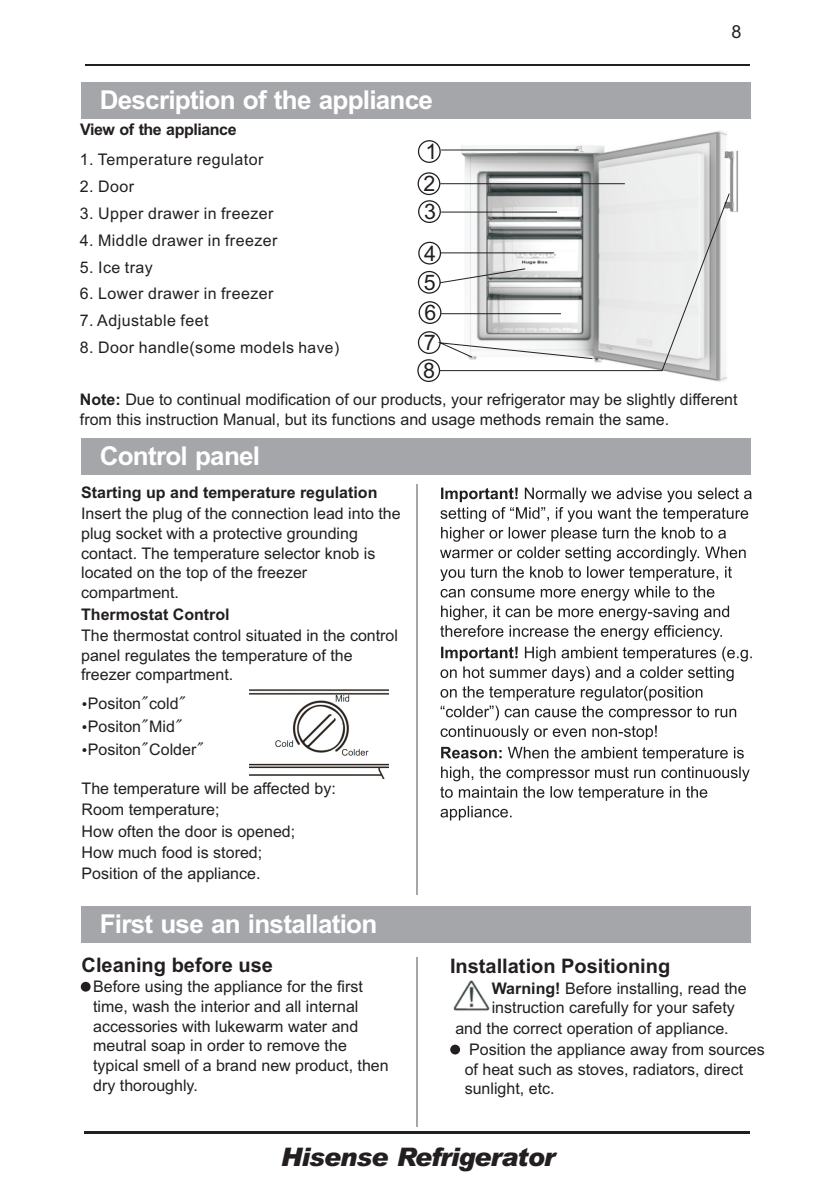
<style>
.page{position:relative;width:840px;height:1191px;background:#fff}
.page>*{position:absolute;margin:0;border:0;box-sizing:border-box;transform-origin:0 0}
.t1{font:700 26px "Arial";letter-spacing:-.03em;color:#fff}
.t2{font:italic 900 25.6px "Arial";letter-spacing:-.035em;color:#231f20}
.t3{font:21.4px/32.2px "Arial";color:#231f20}
.t4{font:700 20px "Arial";color:#231f20}
.t5{font:18px "Arial";color:#231f20}
.t6{font:16px/19.6px "Arial";color:#231f20}
.t7{font:16px "Arial";letter-spacing:.03em;color:#231f20}
.t8{font:700 16px "Arial";color:#231f20}
.t9{font:700 16px "Arial";letter-spacing:-.03em;color:#231f20}
.s1{font-size:15.6px}
.s2{font-weight:700}
.s3{font-family:"Sim Sun"}
</style>
<div class="page">
<img style="left:458px;top:132px;width:257px;height:249px">
<img style="left:715px;top:130px;width:23px;height:252px">
<img style="left:476px;top:146px;width:40px;height:6px">
<div style="left:81px;top:82px;width:669px;height:37px;background:#a5a6aa"></div>
<hr style="left:441px;top:150px;width:137px;height:1px;background:#231f20">
<hr style="left:440px;top:183px;width:184px;height:1px;background:#231f20">
<svg style="left:417px;top:140px;width:23px;height:23px"></svg>
<svg style="left:417px;top:172px;width:23px;height:51px"></svg>
<svg style="left:418px;top:301px;width:21px;height:23px"></svg>
<div style="left:81px;top:438px;width:669px;height:37px;background:#a5a6aa"></div>
<img style="left:249px;top:689px;width:139px;height:90px">
<div style="left:81px;top:906px;width:669px;height:37px;background:#a5a6aa"></div>
<hr style="left:416px;top:484px;width:1px;height:410px;background:#a5a6aa">
<hr style="left:416px;top:956px;width:1px;height:170px;background:#a5a6aa">
<div style="left:81px;top:981px;width:10px;height:10px;background:#231f20;border-radius:50%"></div>
<div style="left:450px;top:1044px;width:10px;height:10px;background:#231f20;border-radius:50%"></div>
<img style="left:453px;top:981px;width:37px;height:30px">
<svg style="left:417px;top:242px;width:22px;height:52px"></svg>
<svg style="left:417px;top:331px;width:175px;height:51px"></svg>
<svg style="left:439px;top:193px;width:290px;height:178px"></svg>
<svg style="left:440px;top:487px;width:311px;height:333px"></svg>
<hr style="left:84px;top:1130px;width:665px;height:3px;background:#231f20">
<hr style="left:85px;top:64px;width:664px;height:1px;background:#231f20">
<h1 class="t1" style="left:100px;top:90px;width:334px">Description of the appliance</h1>
<h3 class="t3" style="left:423px;top:138px;width:15px">1<br>2</h3>
<h3 class="t3" style="left:424px;top:193px;width:14px;line-height:41.6px">3<br>4</h3>
<p class="t9" style="left:80px;top:124px;width:158px">View of the appliance</p>
<p class="t7" style="left:80px;top:154px;width:185px">1. Temperature regulator</p>
<p class="t6" style="left:80px;top:178px;width:56px">2. Door</p>
<p class="t7" style="left:80px;top:207px;width:195px">3. Upper drawer in freezer</p>
<p class="t7" style="left:80px;top:234px;width:199px">4. Middle drawer in freezer</p>
<p class="t6" style="left:80px;top:258px;width:74px">5. Ice tray</p>
<p class="t7" style="left:80px;top:288px;width:195px">6. Lower drawer in freezer</p>
<p class="t7" style="left:80px;top:314px;width:130px">7. Adjustable feet</p>
<p class="t7" style="left:80px;top:341px;width:261px">8. Door handle(some models <span class="s1">have)</span></p>
<h3 class="t3" style="left:423px;top:268px;width:13px">5</h3>
<h3 class="t3" style="left:423px;top:299px;width:14px;line-height:30px">6<br>7</h3>
<h3 class="t3" style="left:423px;top:356px;width:13px">8</h3>
<p class="t5" style="left:731px;top:25px;width:12px">8</p>
<p class="t6" style="left:80px;top:391px;width:658px"><span class="s2">Note:</span> Due to continual modification of our products, your refrigerator may be slightly different from this instruction Manual, but its functions and usage methods remain the same.</p>
<h1 class="t1" style="left:100px;top:446px;width:162px">Control panel</h1>
<p class="t8" style="left:81px;top:486px;width:298px">Starting up and temperature regulation</p>
<p class="t6" style="left:81px;top:505px;width:321px">Insert the plug of the connection lead into the plug socket with a protective grounding contact. The temperature selector knob is located on the top of the freezer compartment.</p>
<p class="t8" style="left:81px;top:608px;width:150px">Thermostat Control</p>
<p class="t6" style="left:81px;top:627px;width:318px">The thermostat control situated in the control panel regulates the temperature of the freezer compartment.</p>
<p class="t6" style="left:81px;top:695px;width:106px">•Positon<span class="s3">"</span>cold<span class="s3">"</span></p>
<p class="t6" style="left:81px;top:718px;width:103px">•Positon<span class="s3">"</span>Mid<span class="s3">"</span></p>
<p class="t6" style="left:81px;top:741px;width:124px">•Positon<span class="s3">"</span>Colder<span class="s3">"</span></p>
<p class="t6" style="left:81px;top:779px;width:256px;line-height:21.4px">The temperature will be affected by:<br>Room temperature;<br>How often the door is opened;<br>How much food is stored;<br>Position of the appliance.</p>
<h1 class="t1" style="left:100px;top:914px;width:279px">First use an installation</h1>
<p class="t4" style="left:81px;top:957px;width:193px">Cleaning before use</p>
<p class="t6" style="left:93px;top:978px;width:297px">Before using the appliance for the first time, wash the interior and all internal accessories with lukewarm water and meutral soap in order to remove the typical smell of a brand new product, then dry thoroughly.</p>
<p class="t4" style="left:449px;top:958px;width:222px">Installation Positioning</p>
<p class="t6" style="left:491px;top:979px;width:256px"><span class="s2">Warning!</span> Before installing, read the</p>
<p class="t6" style="left:491px;top:999px;width:244px">instruction carefully for your safety</p>
<p class="t6" style="left:455px;top:1019px;width:275px">and the correct operation of appliance.</p>
<p class="t6" style="left:469px;top:1041px;width:297px">Position the appliance away from sources</p>
<p class="t6" style="left:464px;top:1060px;width:280px">of heat such as stoves, radiators, direct sunlight, etc.</p>
<h2 class="t2" style="left:281px;top:1147px;width:275px">Hisense Refrigerator</h2>
</div>
